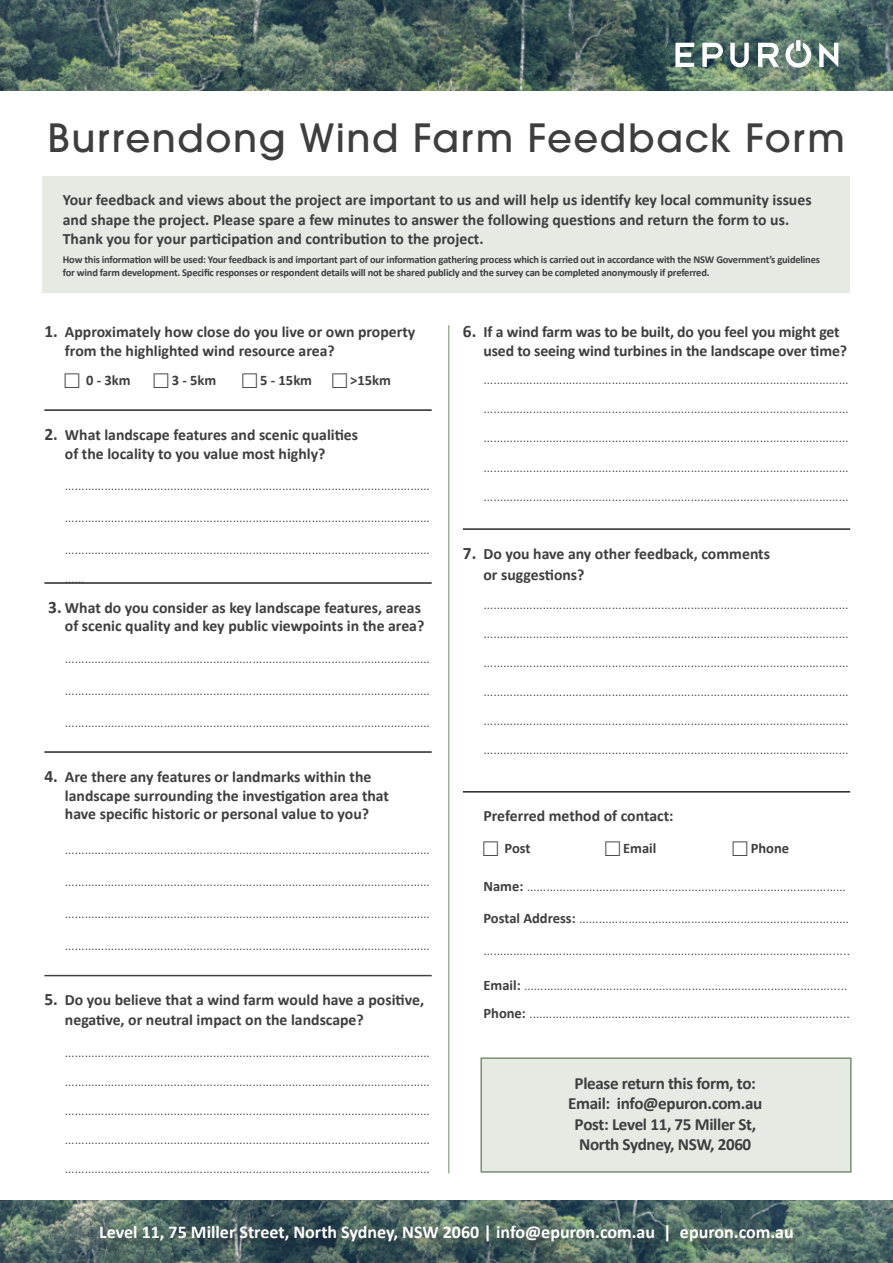
<style>
.page{position:relative;width:893px;height:1263px;background:#fff}
.page>*{position:absolute;margin:0;border:0;box-sizing:border-box;transform-origin:0 0}
.t1{font:500 38.7px "ITC Avant Garde Pro";letter-spacing:.04em;color:#3e3e3f}
.t2{font:700 18px "Calibri";color:#fff}
.t3{font:700 17.1px/20.5px "Calibri";letter-spacing:-.02em;color:#3e3e3f;text-align:center}
.t4{font:700 15.75px/18.9px "Calibri";color:#3e3e3f}
.t5{font:300 14.55px/29.1px "Calibri";color:#3e3e3f}
.t6{font:700 14.55px "Calibri";color:#3e3e3f}
.t7{font:700 10.5px/12.8px "Calibri";letter-spacing:-.02em;color:#3e3e3f}
.s1{font-size:17.4px}
.s2{font-weight:700}
</style>
<div class="page">
<img style="left:0;top:0;width:893px;height:90px">
<svg style="left:675px;top:43px;width:19px;height:24px"></svg>
<svg style="left:702px;top:43px;width:21px;height:24px"></svg>
<svg style="left:730px;top:43px;width:19px;height:24px"></svg>
<svg style="left:758px;top:43px;width:21px;height:24px"></svg>
<svg style="left:819px;top:42px;width:19px;height:25px"></svg>
<svg style="left:796px;top:40px;width:4px;height:11px"></svg>
<svg style="left:785px;top:43px;width:26px;height:25px"></svg>
<div style="left:42px;top:176px;width:808px;height:117px;background:#e5eae3"></div>
<div style="left:480px;top:1057px;width:372px;height:116px;background:#e5eae3;border:1px solid #73886c"></div>
<hr style="left:44px;top:409px;width:388px;height:2px;background:#231f20">
<hr style="left:44px;top:582px;width:388px;height:2px;background:#231f20">
<hr style="left:44px;top:751px;width:388px;height:2px;background:#231f20">
<hr style="left:44px;top:975px;width:388px;height:1px;background:#3e3e3f">
<hr style="left:463px;top:528px;width:387px;height:2px;background:#231f20">
<hr style="left:463px;top:791px;width:387px;height:1px;background:#231f20">
<hr style="left:448px;top:325px;width:1px;height:848px;background:#73886c">
<img style="left:0;top:1200px;width:893px;height:63px">
<div style="left:97px;top:1222px;width:708px;height:31px;background:#231f20;opacity:.45"></div>
<h1 class="t1" style="left:47px;top:113px;width:799px">Burrendong Wind Farm Feedback Form</h1>
<p class="t4" style="left:63px;top:190px;width:750px;line-height:19.4px">Your feedback and views about the project are important to us and will help us identify key local community issues and shape the project. Please spare a few minutes to answer the following questions and return the form to us.<br>Thank you for your participation and contribution to the project.</p>
<p class="t7" style="left:63px;top:253px;width:759px">How this information will be used: Your feedback is and important part of our information gathering process which is carried out in accordance with the NSW Government’s guidelines for wind farm development. Specific responses or respondent details will not be shared publicly and the survey can be completed anonymously if preferred.</p>
<p class="t4" style="left:65px;top:322px;width:352px;text-indent:-21px"><span class="s1">1.</span> Approximately how close do you live or own property from the highlighted wind resource area?</p>
<p class="t6" style="left:86px;top:370px;width:46px">0 - 3km</p>
<p class="t6" style="left:172px;top:370px;width:46px">3 - 5km</p>
<p class="t6" style="left:260px;top:370px;width:53px">5 - 15km</p>
<p class="t6" style="left:350px;top:370px;width:42px">&gt;15km</p>
<p class="t4" style="left:65px;top:425px;width:295px;text-indent:-21px"><span class="s1">2.</span> What landscape features and scenic qualities of the locality to you value most highly?</p>
<p class="t5" style="left:65px;top:471px;width:367px">…………………………………………………………………………………………………</p>
<p class="t5" style="left:65px;top:503px;width:367px">…………………………………………………………………………………………………</p>
<p class="t5" style="left:65px;top:535px;width:367px">………………………………………………………………………………………………… ……</p>
<p class="t4" style="left:48px;top:598px;width:378px;text-align:right"><span class="s1">3.</span> What do you consider as key landscape features, areas of scenic quality and key public viewpoints in the area?</p>
<p class="t5" style="left:65px;top:642px;width:367px;line-height:31.7px">………………………………………………………………………………………………… …………………………………………………………………………………………………</p>
<p class="t5" style="left:65px;top:707px;width:367px">…………………………………………………………………………………………………</p>
<p class="t4" style="left:65px;top:767px;width:326px;text-indent:-21px"><span class="s1">4.</span> Are there any features or landmarks within the landscape surrounding the investigation area that have specific historic or personal value to you?</p>
<p class="t5" style="left:65px;top:834px;width:367px">…………………………………………………………………………………………………</p>
<p class="t5" style="left:65px;top:867px;width:367px">…………………………………………………………………………………………………</p>
<p class="t5" style="left:65px;top:899px;width:367px">…………………………………………………………………………………………………</p>
<p class="t5" style="left:65px;top:931px;width:367px">…………………………………………………………………………………………………</p>
<p class="t4" style="left:65px;top:990px;width:361px;line-height:20.1px;text-indent:-21px"><span class="s1">5.</span> Do you believe that a wind farm would have a positive, negative, or neutral impact on the landscape?</p>
<p class="t5" style="left:65px;top:1037px;width:367px;text-align:justify">………………………………………………………………………………………………… ………………………………………………………………………………………………… ………………………………………………………………………………………………… ………………………………………………………………………………………………… …………………………………………………………………………………………………</p>
<p class="t4" style="left:483px;top:322px;width:365px;text-indent:-21px"><span class="s1">6.</span> If a wind farm was to be built, do you feel you might get used to seeing wind turbines in the landscape over time?</p>
<p class="t5" style="left:483px;top:365px;width:367px;text-align:justify">………………………………………………………………………………………………… ………………………………………………………………………………………………… ………………………………………………………………………………………………… ………………………………………………………………………………………………… …………………………………………………………………………………………………</p>
<p class="t4" style="left:483px;top:543px;width:288px;line-height:21px;text-indent:-21px"><span class="s1">7.</span> Do you have any other feedback, comments or suggestions?</p>
<p class="t5" style="left:483px;top:589px;width:367px;text-align:justify">………………………………………………………………………………………………… ………………………………………………………………………………………………… ………………………………………………………………………………………………… ………………………………………………………………………………………………… ………………………………………………………………………………………………… …………………………………………………………………………………………………</p>
<p class="t4" style="left:483px;top:806px;width:192px">Preferred method of contact:</p>
<p class="t6" style="left:505px;top:838px;width:28px">Post</p>
<p class="t6" style="left:623px;top:838px;width:35px">Email</p>
<p class="t6" style="left:751px;top:838px;width:40px">Phone</p>
<p class="t5" style="left:483px;top:872px;width:364px"><span class="s2">Name:</span> ………………….…………………………………………………………………</p>
<p class="t5" style="left:483px;top:904px;width:367px"><span class="s2">Postal Address:</span> ………………….……………………………………………………</p>
<p class="t5" style="left:483px;top:936px;width:368px">……………………………………………………………………………………………......</p>
<p class="t5" style="left:483px;top:971px;width:368px;line-height:28.5px"><span class="s2">Email:</span> ………………………………………………………………………………….....<br><span class="s2">Phone:</span> .………………………………………………………………………………......</p>
<p class="t3" style="left:568px;top:1072px;width:196px">Please return this form, to:<br>Email: info@epuron.com.au<br>Post: Level 11, 75 Miller St,<br>North Sydney, NSW, 2060</p>
<p class="t2" style="left:99px;top:1219px;width:696px">Level 11, 75 Miller Street, North Sydney, NSW 2060 | info@epuron.com.au | epuron.com.au</p>
</div>
